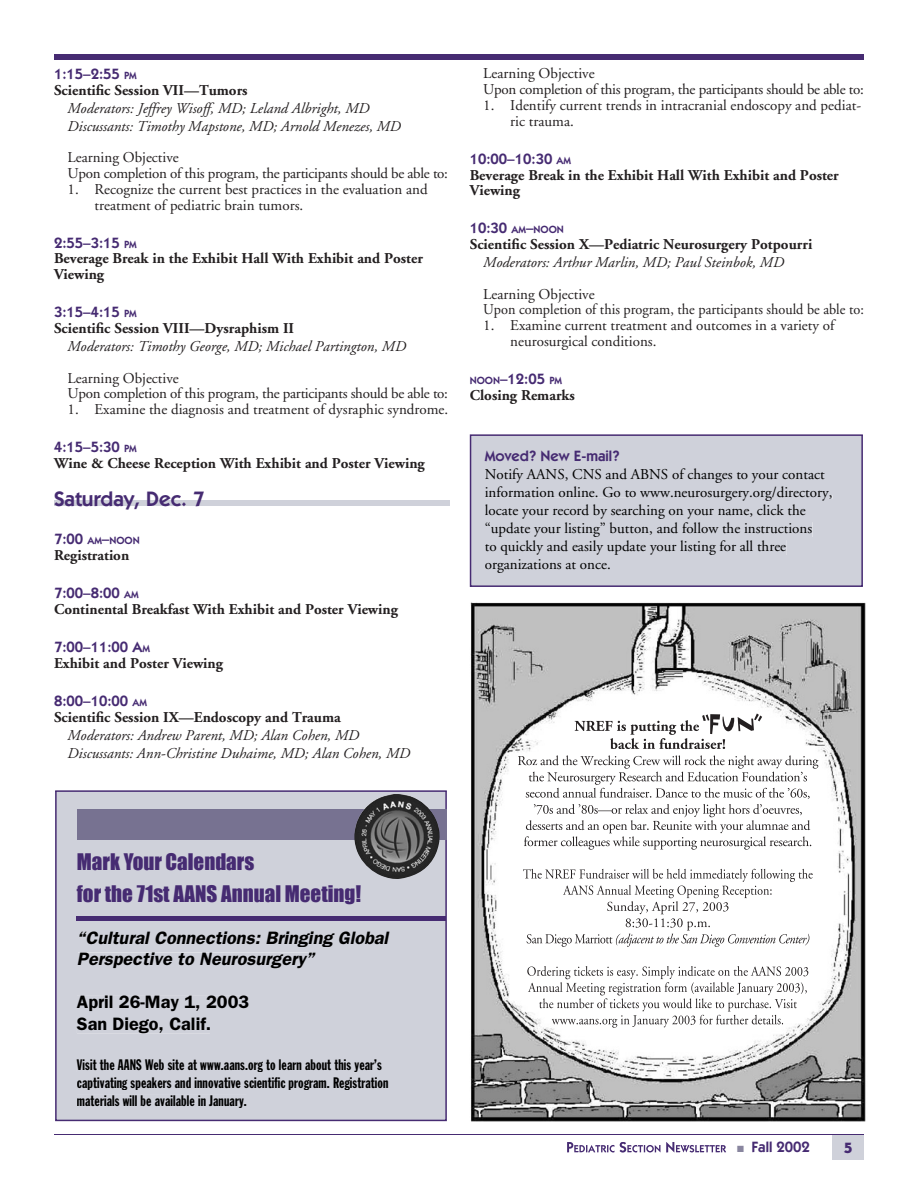
<style>
.page{position:relative;width:918px;height:1188px;background:#fff}
.page>*{position:absolute;margin:0;border:0;box-sizing:border-box;transform-origin:0 0}
.t1{font:21px/32.4px "Impact";color:#462b72}
.t2{font:600 21px "Itc Kabel";color:#462b72}
.t3{font:italic 600 18px/21.6px "Franklin Gothic";color:#000}
.t4{font:600 18px/21.6px "Franklin Gothic";color:#000}
.t5{font:700 15px/15.8px "Adobe Garamond";color:#231f20}
.t6{font:15px/15.8px "Adobe Garamond";color:#231f20}
.t7{font:italic 15px/18px "Adobe Garamond";color:#231f20}
.t8{font:15px/18px "Adobe Garamond";color:#000}
.t9{font:15px/15.8px "Adobe Garamond";letter-spacing:-.02em;color:#231f20}
.t10{font:15px/18px "Franklin Gothic Extra Cond";letter-spacing:.01em;color:#000}
.t11{font:600 15px "Itc Kabel";color:#462b72}
.t12{font:700 15px "Itc Kabel";color:#462b72}
.t13{font:600 10.5px "Itc Kabel";color:#462b72}
.s1{font-size:10.5px}
.s2{font-size:15px}
.s3{color:#89869f}
</style>
<div class="page">
<div style="left:54px;top:54px;width:810px;height:6px;background:#462b72"></div>
<svg style="left:567px;top:1142px;width:159px;height:11px"></svg>
<hr style="left:54px;top:1134px;width:810px;height:1px;background:#462b72">
<div style="left:833px;top:1135px;width:31px;height:25px;background:#cfd1da"></div>
<img style="left:470px;top:602px;width:396px;height:520px">
<div style="left:57px;top:792px;width:388px;height:328px;background:#cfd1da"></div>
<div style="left:80px;top:931px;width:310px;height:16px;background:#cfd1da"></div>
<div style="left:78px;top:953px;width:238px;height:15px;background:#cfd1da"></div>
<div style="left:77px;top:996px;width:172px;height:16px;background:#cfd1da"></div>
<div style="left:77px;top:1017px;width:133px;height:16px;background:#cfd1da"></div>
<div style="left:77px;top:1059px;width:305px;height:13px;background:#cfd1da"></div>
<div style="left:77px;top:1077px;width:312px;height:13px;background:#cfd1da"></div>
<div style="left:77px;top:1095px;width:169px;height:13px;background:#cfd1da"></div>
<hr style="left:55px;top:791px;width:2px;height:329px;background:#462b72">
<hr style="left:56px;top:1120px;width:390px;height:1px;background:#462b72">
<hr style="left:445px;top:791px;width:2px;height:329px;background:#462b72">
<hr style="left:56px;top:790px;width:390px;height:2px;background:#462b72">
<div style="left:77px;top:809px;width:370px;height:30px;background:#777291"></div>
<img style="left:355px;top:794px;width:84px;height:85px">
<div style="left:54px;top:500px;width:395px;height:6px;background:#cfd1da"></div>
<div style="left:471px;top:436px;width:390px;height:149px;background:#cfd1da"></div>
<div style="left:485px;top:468px;width:340px;height:15px;background:#cfd1da"></div>
<div style="left:485px;top:486px;width:152px;height:11px;background:#cfd1da"></div>
<div style="left:640px;top:486px;width:189px;height:15px;background:#cfd1da"></div>
<svg style="left:829px;top:495px;width:3px;height:4px"></svg>
<div style="left:485px;top:504px;width:321px;height:15px;background:#cfd1da"></div>
<div style="left:486px;top:522px;width:326px;height:15px;background:#cfd1da"></div>
<div style="left:485px;top:540px;width:301px;height:15px;background:#cfd1da"></div>
<div style="left:485px;top:559px;width:125px;height:14px;background:#cfd1da"></div>
<hr style="left:470px;top:435px;width:1px;height:151px;background:#462b72">
<hr style="left:471px;top:585px;width:391px;height:2px;background:#462b72">
<hr style="left:861px;top:435px;width:2px;height:151px;background:#462b72">
<hr style="left:471px;top:434px;width:391px;height:2px;background:#462b72">
<div style="left:76px;top:916px;width:370px;height:5px;background:#462b72"></div>
<img style="left:575px;top:720px;width:124px;height:15px">
<img style="left:702px;top:713px;width:60px;height:21px">
<img style="left:610px;top:738px;width:115px;height:11px">
<img style="left:518px;top:755px;width:300px;height:14px">
<img style="left:529px;top:772px;width:278px;height:13px">
<img style="left:526px;top:788px;width:284px;height:11px">
<img style="left:534px;top:804px;width:268px;height:13px">
<img style="left:526px;top:820px;width:284px;height:13px">
<img style="left:524px;top:836px;width:287px;height:14px">
<img style="left:523px;top:869px;width:290px;height:13px">
<img style="left:563px;top:885px;width:209px;height:13px">
<img style="left:607px;top:901px;width:122px;height:13px">
<img style="left:626px;top:918px;width:85px;height:13px">
<img style="left:527px;top:934px;width:85px;height:13px">
<img style="left:616px;top:934px;width:193px;height:13px">
<img style="left:527px;top:966px;width:282px;height:13px">
<img style="left:528px;top:982px;width:279px;height:13px">
<img style="left:539px;top:998px;width:258px;height:14px">
<img style="left:552px;top:1019px;width:65px;height:9px">
<img style="left:617px;top:1015px;width:166px;height:13px">
<p class="t11" style="left:54px;top:65px;width:84px">1:15–2:55 <span class="s1">PM</span></p>
<p class="t5" style="left:54px;top:82px;width:195px">Scientific Session VII—Tumors</p>
<p class="t7" style="left:68px;top:100px;width:335px">Moderators: Jeffrey Wisoff, MD; Leland Albright, MD<br>Discussants: Timothy Mapstone, MD; Arnold Menezes, MD</p>
<p class="t9" style="left:68px;top:150px;width:382px">Learning Objective<br>Upon completion of this program, the participants should be able to:</p>
<p class="t6" style="left:94px;top:182px;width:335px;text-indent:-27px">1. Recognize the current best practices in the evaluation and treatment of pediatric brain tumors.</p>
<p class="t11" style="left:54px;top:234px;width:84px">2:55–3:15 <span class="s1">PM</span></p>
<p class="t5" style="left:54px;top:251px;width:371px">Beverage Break in the Exhibit Hall With Exhibit and Poster<br>Viewing</p>
<p class="t11" style="left:54px;top:303px;width:84px">3:15–4:15 <span class="s1">PM</span></p>
<p class="t5" style="left:54px;top:321px;width:242px">Scientific Session VIII—Dysraphism II</p>
<p class="t7" style="left:68px;top:338px;width:340px">Moderators: Timothy George, MD; Michael Partington, MD</p>
<p class="t9" style="left:68px;top:370px;width:382px">Learning Objective<br>Upon completion of this program, the participants should be able to:</p>
<p class="t6" style="left:68px;top:402px;width:382px">1. Examine the diagnosis and treatment of dysraphic syndrome.</p>
<p class="t11" style="left:54px;top:438px;width:84px">4:15–5:30 <span class="s1">PM</span></p>
<p class="t5" style="left:54px;top:456px;width:372px">Wine &amp; Cheese Reception With Exhibit and Poster Viewing</p>
<h1 class="t2" style="left:54px;top:487px;width:152px">Saturday, Dec. 7</h1>
<p class="t13" style="left:54px;top:534px;width:87px"><span class="s2">7:00</span> AM<span class="s2">–</span>NOON</p>
<p class="t5" style="left:54px;top:548px;width:77px">Registration</p>
<p class="t11" style="left:54px;top:584px;width:86px">7:00–8:00 <span class="s1">AM</span></p>
<p class="t5" style="left:54px;top:601px;width:345px">Continental Breakfast With Exhibit and Poster Viewing</p>
<p class="t11" style="left:54px;top:638px;width:97px">7:00–11:00 A<span class="s1">M</span></p>
<p class="t5" style="left:54px;top:655px;width:171px">Exhibit and Poster Viewing</p>
<p class="t11" style="left:54px;top:692px;width:94px">8:00–10:00 <span class="s1">AM</span></p>
<p class="t5" style="left:54px;top:709px;width:288px">Scientific Session IX—Endoscopy and Trauma</p>
<p class="t7" style="left:68px;top:726px;width:344px">Moderators: Andrew Parent, MD; Alan Cohen, MD<br>Discussants: Ann-Christine Duhaime, MD; Alan Cohen, MD</p>
<p class="t9" style="left:483px;top:66px;width:382px">Learning Objective<br>Upon completion of this program, the participants should be able to:</p>
<p class="t6" style="left:510px;top:98px;width:352px;text-indent:-27px">1. Identify current trends in intracranial endoscopy and pediat&shy;ric trauma.</p>
<p class="t11" style="left:470px;top:150px;width:103px">10:00–10:30 <span class="s1">AM</span></p>
<p class="t5" style="left:470px;top:167px;width:371px">Beverage Break in the Exhibit Hall With Exhibit and Poster<br>Viewing</p>
<p class="t11" style="left:470px;top:219px;width:96px">10:30 <span class="s1">AM</span>–<span class="s1">NOON</span></p>
<p class="t5" style="left:470px;top:237px;width:344px">Scientific Session X—Pediatric Neurosurgery Potpourri</p>
<p class="t7" style="left:483px;top:254px;width:302px">Moderators: Arthur Marlin, MD; Paul Steinbok, MD</p>
<p class="t6" style="left:483px;top:286px;width:382px">Learning Objective<br>Upon completion of this program, the participants should be able to:</p>
<p class="t6" style="left:510px;top:318px;width:326px;text-indent:-27px">1. Examine current treatment and outcomes in a variety of neurosurgical conditions.</p>
<p class="t13" style="left:470px;top:374px;width:94px">NOON<span class="s2">–12:05</span> PM</p>
<p class="t5" style="left:470px;top:387px;width:107px">Closing Remarks</p>
<p class="t11" style="left:485px;top:447px;width:136px">Moved? New E-mail?</p>
<p class="t8" style="left:485px;top:466px;width:349px">Notify AANS, CNS and ABNS of changes to your contact information online. Go to www.neurosurgery.org/directory, locate your record by searching on your name, click the “update your listing” button, and follow the instructions<br>to quickly and easily update your listing for all three organizations at once.</p>
<h1 class="t1" style="left:77px;top:845px;width:286px">Mark Your Calendars<br>for the 71st AANS Annual Meeting!</h1>
<p class="t3" style="left:77px;top:926px;width:313px">“Cultural Connections: Bringing Global<br>Perspective to Neurosurgery”</p>
<p class="t4" style="left:77px;top:991px;width:174px">April 26-May 1, 2003<br>San Diego, Calif.</p>
<p class="t10" style="left:77px;top:1055px;width:313px">Visit the AANS Web site at www.aans.org to learn about this year’s captivating speakers and innovative scientific program. Registration materials will be available in January.</p>
<p class="t11" style="left:737px;top:1138px;width:74px"><span class="s3">■</span> Fall 2002</p>
<p class="t12" style="left:844px;top:1139px;width:10px">5</p>
</div>
